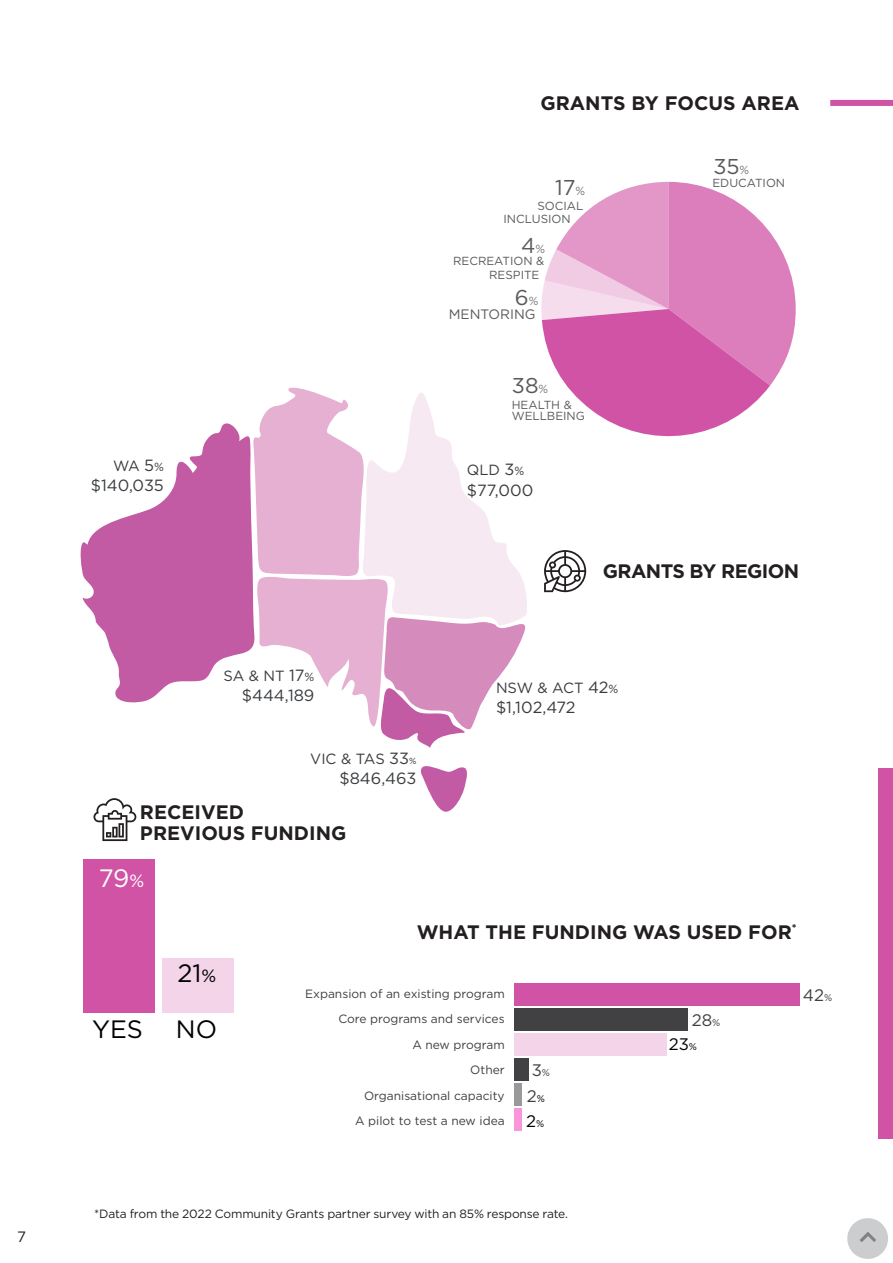
<style>
.page{position:relative;width:893px;height:1263px;background:#fff}
.page>*{position:absolute;margin:0;border:0;box-sizing:border-box;transform-origin:0 0}
.t1{font:25.05px "Gotham";color:#000}
.t2{font:25.05px "Gotham";color:#fff}
.t3{font:21.45px "Gotham";color:#58595b}
.t4{font:700 19.5px/21px "Gotham";color:#231f20}
.t5{font:700 19.5px "Gotham";letter-spacing:-.03em;color:#231f20}
.t6{font:17.7px "Gotham";color:#000}
.t7{font:16.65px "Gotham";color:#414042}
.t8{font:16.65px "Gotham";color:#000}
.t9{font:16.2px "Gotham";color:#393c3f}
.t10{font:15px "Gotham";color:#231f20}
.t11{font:14.7px "Gotham";color:#393c3f}
.t12{font:13.65px "Gotham";color:#58595b}
.t13{font:12px/25.5px "Gotham";color:#3e3e3f;text-align:right}
.t14{font:12px "Gotham";letter-spacing:-.015em;color:#231f20}
.t15{font:11.7px/13.2px "Gotham";color:#58595b}
.t16{font:700 11.4px "Gotham";color:#231f20}
.t17{font:10.35px "Gotham";color:#414042}
.s1{font-size:16.2px}
.s2{font-size:11.85px}
.s3{font-weight:300;font-size:11.7px}
.s4{font-size:8.85px}
.s5{font-size:17.7px}
.s6{font-size:10.35px}
.s7{font-size:9.75px}
.s8{font-size:9.75px;color:#000}
</style>
<div class="page">
<svg style="left:80px;top:423px;width:172px;height:280px;fill:#c25ba3"></svg>
<svg style="left:252px;top:388px;width:275px;height:360px"></svg>
<svg style="left:420px;top:766px;width:47px;height:46px"></svg>
<svg style="left:544px;top:550px;width:42px;height:42px"></svg>
<svg style="left:93px;top:798px;width:43px;height:43px"></svg>
<div style="left:830px;top:100px;width:63px;height:6px;background:#d153a5"></div>
<svg style="left:541px;top:182px;width:255px;height:255px"></svg>
<div style="left:83px;top:859px;width:71px;height:154px;background:#d153a5"></div>
<div style="left:162px;top:958px;width:71px;height:55px;background:#f3d4e8"></div>
<div style="left:514px;top:1009px;width:173px;height:22px;background:#414042"></div>
<div style="left:514px;top:983px;width:285px;height:23px;background:#d153a5"></div>
<div style="left:514px;top:1034px;width:153px;height:22px;background:#f3d4e8"></div>
<div style="left:514px;top:1084px;width:8px;height:22px;background:#999"></div>
<div style="left:514px;top:1059px;width:15px;height:22px;background:#414042"></div>
<div style="left:514px;top:1109px;width:8px;height:22px;background:#f995db"></div>
<div style="left:878px;top:768px;width:15px;height:370px;background:#d153a5"></div>
<svg style="left:847px;top:1218px;width:41px;height:41px"></svg>
<p class="t10" style="left:17px;top:1227px;width:10px">7</p>
<h3 class="t4" style="left:540px;top:93px;width:260px">GRANTS BY FOCUS AREA</h3>
<p class="t11" style="left:113px;top:456px;width:52px">WA <span class="s1">5</span><span class="s2">%</span></p>
<h3 class="t9" style="left:91px;top:475px;width:75px">$140,035</h3>
<h2 class="t3" style="left:555px;top:174px;width:32px">17<span class="s3">%</span></h2>
<p class="t15" style="left:503px;top:199px;width:81px;text-indent:34px">SOCIAL<br>INCLUSION</p>
<h2 class="t3" style="left:521px;top:232px;width:26px">4<span class="s3">%</span></h2>
<p class="t15" style="left:489px;top:254px;width:57px;text-indent:-36px">RECREATION &amp;<br>RESPITE</p>
<h2 class="t3" style="left:515px;top:283px;width:25px">6<span class="s3">%</span></h2>
<p class="t12" style="left:449px;top:306px;width:88px">MENTORING</p>
<h2 class="t3" style="left:512px;top:372px;width:38px">38<span class="s3">%</span></h2>
<p class="t15" style="left:512px;top:399px;width:75px;line-height:11.2px">HEALTH &amp;<br>WELLBEING</p>
<p class="t11" style="left:467px;top:461px;width:59px">QLD <span class="s1">3</span><span class="s2">%</span></p>
<h3 class="t9" style="left:467px;top:480px;width:68px">$77,000</h3>
<h2 class="t3" style="left:713px;top:153px;width:37px">35<span class="s3">%</span></h2>
<p class="t15" style="left:712px;top:176px;width:74px">EDUCATION</p>
<h3 class="t5" style="left:603px;top:559px;width:198px">GRANTS BY REGION</h3>
<p class="t11" style="left:224px;top:666px;width:92px">SA &amp; NT <span class="s1">17</span><span class="s2">%</span></p>
<h3 class="t9" style="left:242px;top:685px;width:74px">$444,189</h3>
<p class="t11" style="left:310px;top:749px;width:108px">VIC &amp; TAS <span class="s1">33</span><span class="s4">%</span></p>
<h3 class="t9" style="left:339px;top:768px;width:79px">$846,463</h3>
<h3 class="t4" style="left:140px;top:802px;width:208px">RECEIVED<br>PREVIOUS FUNDING</h3>
<h1 class="t2" style="left:99px;top:862px;width:47px">79<span class="s5">%</span></h1>
<p class="t11" style="left:496px;top:678px;width:124px">NSW &amp; ACT <span class="s1">42</span><span class="s2">%</span></p>
<h3 class="t9" style="left:496px;top:697px;width:81px">$1,102,472</h3>
<h1 class="t1" style="left:177px;top:957px;width:40px">21<span class="s5">%</span></h1>
<h1 class="t1" style="left:92px;top:1013px;width:52px">YES</h1>
<h1 class="t1" style="left:176px;top:1013px;width:43px">NO</h1>
<p class="t16" style="left:792px;top:921px;width:6px">*</p>
<h3 class="t4" style="left:407px;top:921px;width:386px"><sub>3</sub>WHAT THE FUNDING WAS USED FOR</h3>
<p class="t17" style="left:418px;top:934px;width:10px">%</p>
<h3 class="t6" style="left:401px;top:981px;width:21px">2<span class="s6">%</span></h3>
<p class="t13" style="left:305px;top:981px;width:201px">Expansion of an existing program<br>Core programs and services<br>A new program<br>Other<br>Organisational capacity<br>A pilot to test a new idea</p>
<h3 class="t7" style="left:532px;top:1059px;width:20px">3<span class="s7">%</span></h3>
<h3 class="t7" style="left:527px;top:1085px;width:20px">2<span class="s8">%</span></h3>
<h3 class="t8" style="left:526px;top:1110px;width:20px">2<span class="s7">%</span></h3>
<h3 class="t7" style="left:692px;top:1010px;width:30px">28<span class="s7">%</span></h3>
<h3 class="t8" style="left:669px;top:1033px;width:30px">23<span class="s7">%</span></h3>
<h3 class="t7" style="left:803px;top:984px;width:31px">42<span class="s7">%</span></h3>
<p class="t14" style="left:94px;top:1206px;width:476px">*Data from the 2022 Community Grants partner survey with an 85% response rate.</p>
</div>
